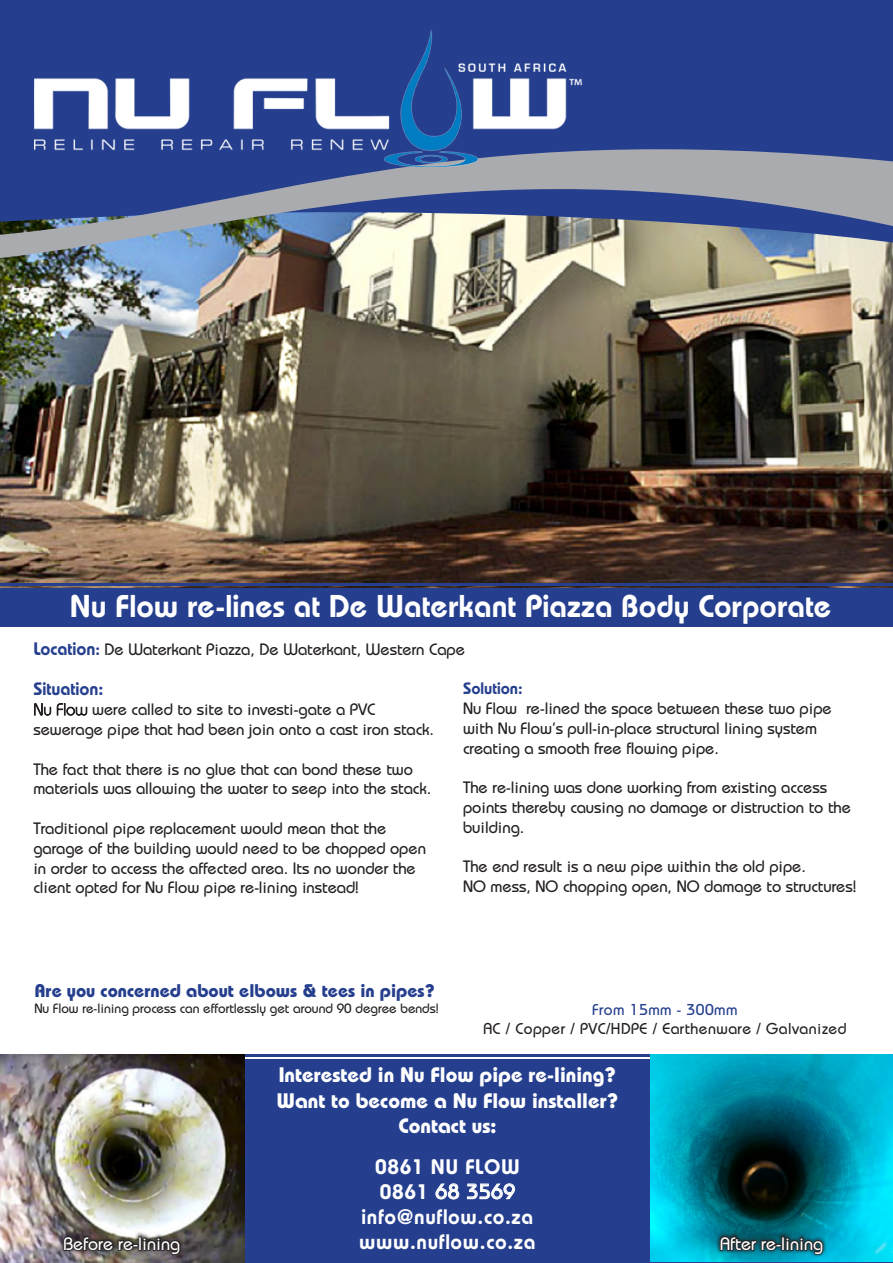
<style>
.page{position:relative;width:893px;height:1263px;background:#fff}
.page>*{position:absolute;margin:0;border:0;box-sizing:border-box;transform-origin:0 0}
.t1{font:600 31.5px "Bauhaus Std";color:#fff}
.t2{font:700 21px "Bauhaus Std";color:#fff}
.t3{font:600 21px "Bauhaus Std";letter-spacing:.03em;color:#fff}
.t4{font:500 21px "Bauhaus Std";letter-spacing:.03em;color:#fff}
.t5{font:700 18.3px "Bauhaus Std";color:#253f8e}
.t6{font:500 18px "Bauhaus Std";color:#fff}
.t7{font:600 18px "Bauhaus Std";color:#253f8e}
.t8{font:500 16.5px/19.8px "Bauhaus Std";color:#231f20}
.t9{font:500 15.75px "Bauhaus Std";letter-spacing:.03em;color:#231f20}
.t10{font:500 15.75px "Bauhaus Std";letter-spacing:.03em;color:#253f8e}
.t11{font:500 13.5px "Bauhaus Std";color:#231f20}
.s1{font-weight:600;font-size:18px;color:#253f8e}
.s2{font-weight:600;color:#253f8e}
.s3{font-family:"Bauhaus IT Cby BT";font-weight:300}
.s4{font-weight:600}
</style>
<div class="page">
<img style="left:0;top:258px;width:893px;height:330px">
<div style="left:0;top:1060px;width:893px;height:203px;background:#253f8e"></div>
<hr style="left:0;top:1054px;width:893px;height:3px;background:#253f8e">
<img style="left:650px;top:1054px;width:243px;height:208px">
<div style="left:0;top:588px;width:893px;height:39px;background:#253f8e"></div>
<hr style="left:0;top:583px;width:893px;height:2px;background:#253f8e">
<div style="left:0;top:0;width:893px;height:116px;background:#253f8e"></div>
<svg style="left:0;top:116px;width:893px;height:142px;background:#707d9d"></svg>
<img style="left:34px;top:28px;width:551px;height:138px">
<div style="left:715px;top:1231px;width:113px;height:28px;background:#231f20;opacity:.75"></div>
<svg style="left:719px;top:1235px;width:105px;height:20px;background:#134b55"></svg>
<img style="left:0;top:1054px;width:244px;height:209px">
<div style="left:59px;top:1231px;width:126px;height:28px;background:#231f20;opacity:.75"></div>
<svg style="left:63px;top:1235px;width:119px;height:20px;background:#484341"></svg>
<svg style="left:435px;top:1183px;width:25px;height:17px"></svg>
<svg style="left:467px;top:1183px;width:48px;height:17px"></svg>
<p class="t1" style="left:70px;top:587px;width:763px">Nu Flow re-lines at De Waterkant Piazza Body Corporate</p>
<p class="t8" style="left:33px;top:639px;width:433px"><span class="s1">Location</span><span class="s2">:</span> De Waterkant Piazza, De Waterkant, Western Cape</p>
<p class="t7" style="left:33px;top:678px;width:72px">Situation:</p>
<p class="t8" style="left:33px;top:699px;width:402px"><span class="s3">Nu Flow</span> were called to site to investi-gate a PVC sewerage pipe that had been join onto a cast iron stack.</p>
<p class="t8" style="left:33px;top:759px;width:399px">The fact that there is no glue that can bond these two materials was allowing the water to seep into the stack.</p>
<p class="t8" style="left:33px;top:818px;width:394px">Traditional pipe replacement would mean that the garage of the building would need to be chopped open in order to access the affected area. Its no wonder the client opted for Nu Flow pipe re-lining instead!</p>
<p class="t8" style="left:463px;top:678px;width:370px"><span class="s2">Solution:<br></span>Nu Flow re-lined the space between these two pipe with Nu Flow’s pull-in-place structural lining system creating a smooth free flowing pipe.</p>
<p class="t8" style="left:463px;top:777px;width:389px">The re-lining was done working from existing access points thereby causing no damage or distruction to the building.</p>
<p class="t8" style="left:463px;top:857px;width:395px">The end result is a new pipe within the old pipe.<br>NO mess, NO chopping open, NO damage to structures!</p>
<p class="t5" style="left:34px;top:979px;width:402px">Are you concerned about elbows &amp; tees in pipes?</p>
<p class="t11" style="left:34px;top:1000px;width:406px">Nu Flow re-lining process can effortlessly get around 90 degree bends!</p>
<p class="t10" style="left:592px;top:1000px;width:146px">From 15mm - 300mm</p>
<p class="t9" style="left:483px;top:1019px;width:365px">AC / Copper / PVC/HDPE / Earthenware / Galvanized</p>
<p class="t6" style="left:63px;top:1233px;width:119px">Before re-lining</p>
<p class="t2" style="left:279px;top:1062px;width:339px">Interested in Nu Flow pipe re-lining?</p>
<p class="t2" style="left:276px;top:1087px;width:343px">Want to become a Nu Flow installer?</p>
<p class="t2" style="left:398px;top:1112px;width:100px">Contact us:</p>
<p class="t3" style="left:375px;top:1153px;width:146px">0861 NU FLOW</p>
<p class="t4" style="left:380px;top:1179px;width:137px"><span class="s4">0861</span> 68 3569</p>
<p class="t3" style="left:362px;top:1204px;width:173px">info@nuflow.co.za</p>
<p class="t3" style="left:359px;top:1229px;width:178px">www.nuflow.co.za</p>
<p class="t6" style="left:720px;top:1233px;width:105px">After re-lining</p>
</div>
